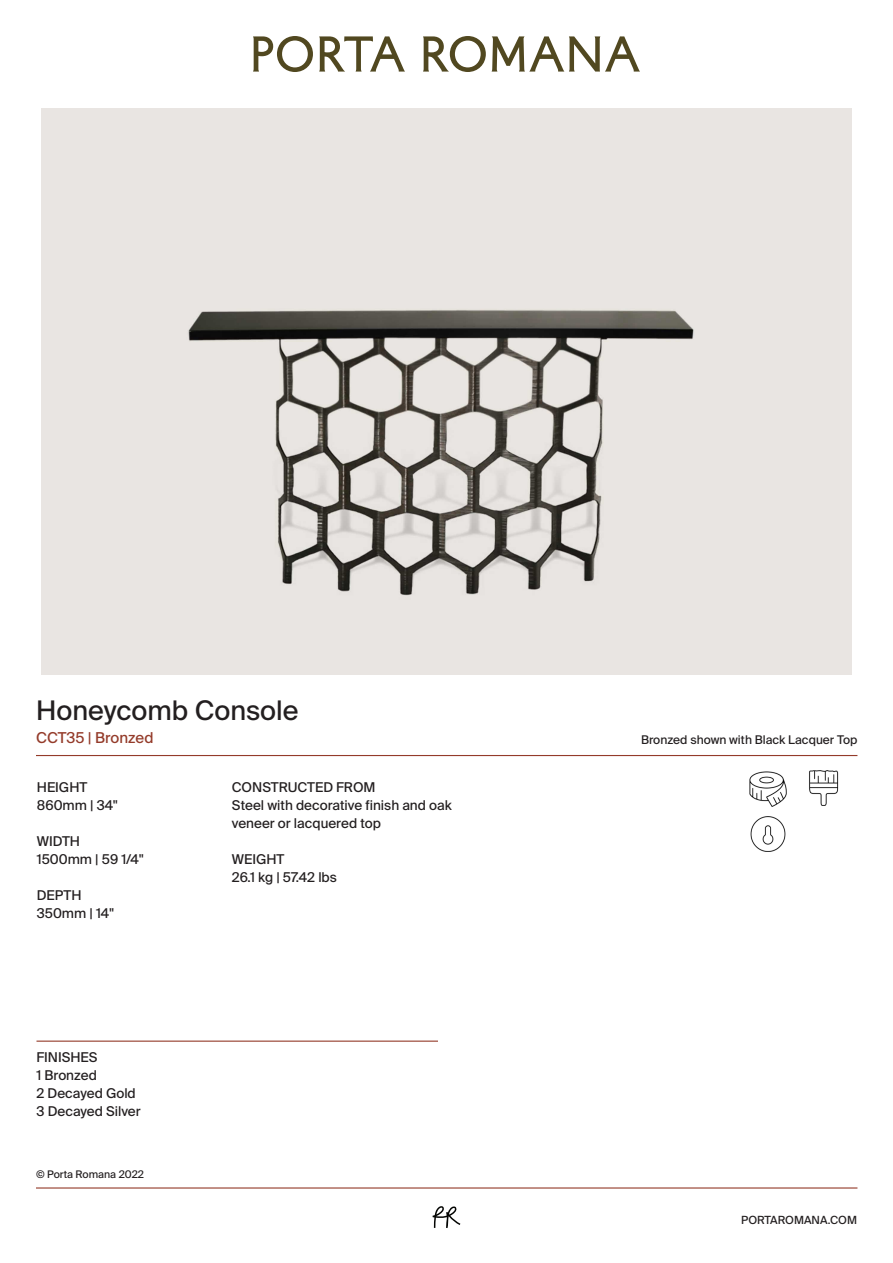
<style>
.page{position:relative;width:893px;height:1263px;background:#fff}
.page>*{position:absolute;margin:0;border:0;box-sizing:border-box;transform-origin:0 0}
.t1{font:27px "Suisse Intl";color:#231f20}
.t2{font:15px "Suisse Intl";color:#943b2a}
.t3{font:13.5px/18px "Suisse Intl";color:#231f20}
.t4{font:12px "Suisse Intl";color:#231f20}
.t5{font:11.25px "Suisse Intl";color:#231f20}
.t6{font:10.5px "Suisse Intl";color:#231f20}
</style>
<div class="page">
<hr style="left:36px;top:755px;width:821px;height:1px;background:#943b2a">
<img style="left:41px;top:108px;width:811px;height:566px">
<svg style="left:253px;top:36px;width:60px;height:36px"></svg>
<svg style="left:319px;top:36px;width:86px;height:36px"></svg>
<svg style="left:423px;top:36px;width:63px;height:36px"></svg>
<svg style="left:492px;top:36px;width:148px;height:36px"></svg>
<hr style="left:36px;top:1040px;width:402px;height:2px;background:#943b2a">
<svg style="left:433px;top:1206px;width:27px;height:22px"></svg>
<hr style="left:36px;top:1187px;width:821px;height:1px;background:#943b2a">
<img style="left:749px;top:772px;width:38px;height:35px">
<img style="left:809px;top:771px;width:30px;height:35px">
<img style="left:750px;top:817px;width:36px;height:35px">
<h1 class="t1" style="left:36px;top:695px;width:264px">Honeycomb Console</h1>
<p class="t2" style="left:36px;top:729px;width:119px">CCT35 | Bronzed</p>
<p class="t4" style="left:641px;top:733px;width:218px">Bronzed shown with Black Lacquer Top</p>
<p class="t3" style="left:37px;top:778px;width:82px">HEIGHT<br>860mm | 34"</p>
<p class="t3" style="left:37px;top:832px;width:108px">WIDTH<br>1500mm | 59 1/4"</p>
<p class="t3" style="left:37px;top:886px;width:78px">DEPTH<br>350mm | 14"</p>
<p class="t3" style="left:36px;top:1048px;width:106px">FINISHES<br>1 Bronzed<br>2 Decayed Gold<br>3 Decayed Silver</p>
<p class="t6" style="left:36px;top:1168px;width:109px">© Porta Romana 2022</p>
<p class="t3" style="left:232px;top:778px;width:221px">CONSTRUCTED FROM<br>Steel with decorative finish and oak veneer or lacquered top</p>
<p class="t3" style="left:232px;top:850px;width:107px">WEIGHT<br>26.1 kg | 57.42 lbs</p>
<p class="t5" style="left:741px;top:1213px;width:117px">PORTAROMANA.COM</p>
</div>
